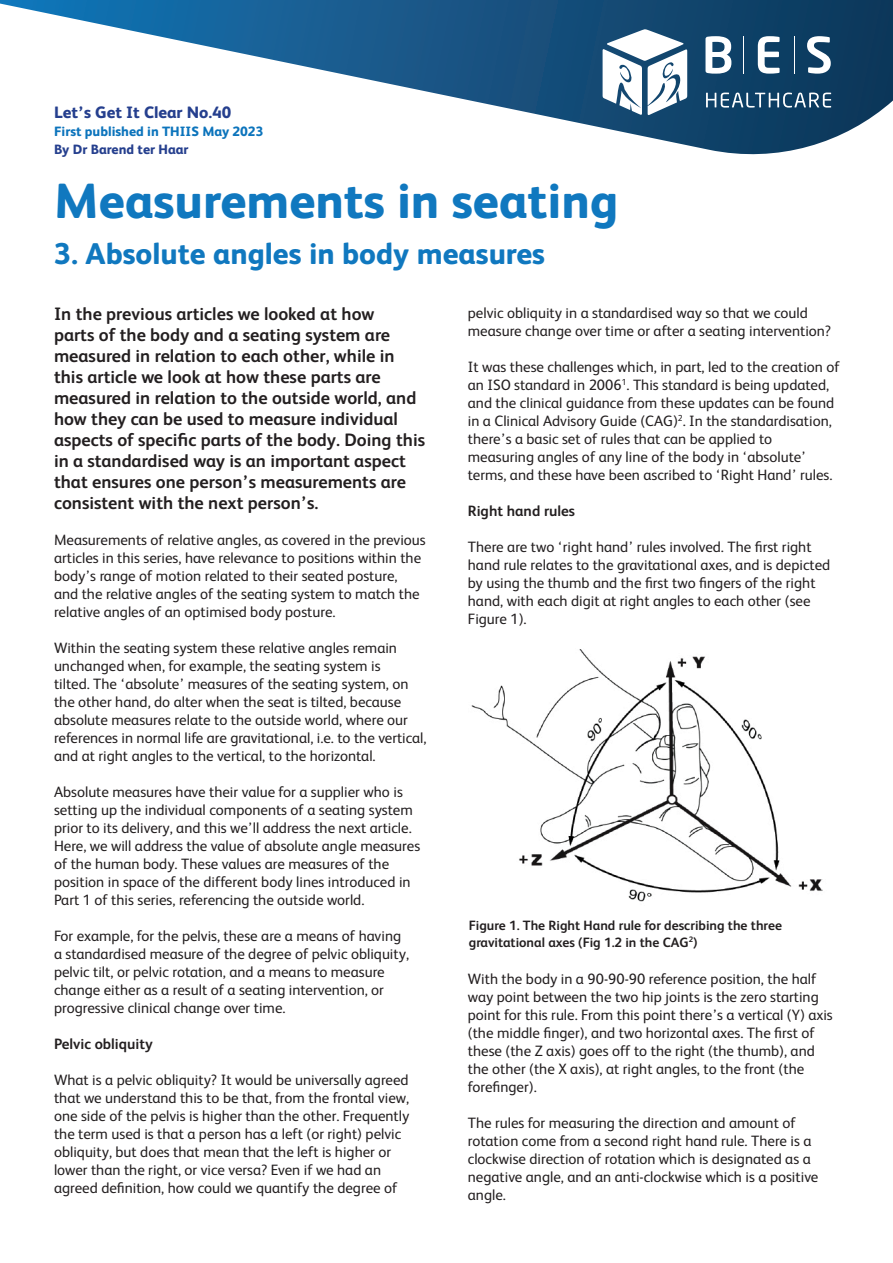
<style>
.page{position:relative;width:893px;height:1263px;background:#fff}
.page>*{position:absolute;margin:0;border:0;box-sizing:border-box;transform-origin:0 0}
.t1{font:800 49.5px "FS Albert";color:#1078bf}
.t2{font:800 30px "FS Albert";color:#1078bf}
.t3{font:700 18px/21px "FS Albert";color:#231f20}
.t4{font:800 16.5px "FS Albert";color:#253f8e}
.t5{font:15px/18px "FS Albert";color:#231f20}
.t6{font:700 15px "FS Albert";color:#231f20}
.t7{font:700 13.5px/16.2px "FS Albert";color:#231f20}
.t8{font:800 13.5px "FS Albert";color:#0c74bc}
.t9{font:800 13.5px "FS Albert";color:#253f8e}
</style>
<div class="page">
<svg style="left:0;top:0;width:893px;height:155px"></svg>
<svg style="left:705px;top:36px;width:26px;height:38px"></svg>
<svg style="left:758px;top:36px;width:22px;height:38px"></svg>
<svg style="left:807px;top:36px;width:24px;height:38px"></svg>
<hr style="left:743px;top:36px;width:1px;height:38px;background:#fff">
<hr style="left:795px;top:36px;width:1px;height:38px;background:#fff">
<svg style="left:602px;top:29px;width:85px;height:86px"></svg>
<svg style="left:706px;top:93px;width:125px;height:15px"></svg>
<img style="left:471px;top:649px;width:352px;height:253px">
<p class="t4" style="left:54px;top:100px;width:178px">Let’s Get It Clear No.40</p>
<p class="t8" style="left:54px;top:121px;width:211px">First published in THIIS May 2023</p>
<p class="t9" style="left:54px;top:139px;width:136px">By Dr Barend ter Haar</p>
<p class="t1" style="left:54px;top:165px;width:566px">Measurements in seating</p>
<p class="t2" style="left:54px;top:232px;width:492px">3. Absolute angles in body measures</p>
<p class="t3" style="left:54px;top:303px;width:373px">In the previous articles we looked at how<br>parts of the body and a seating system are measured in relation to each other, while in this article we look at how these parts are measured in relation to the outside world, and how they can be used to measure individual aspects of specific parts of the body. Doing this in a standardised way is an important aspect that ensures one person’s measurements are consistent with the next person’s.</p>
<p class="t5" style="left:54px;top:530px;width:373px">Measurements of relative angles, as covered in the previous articles in this series, have relevance to positions within the body’s range of motion related to their seated posture,<br>and the relative angles of the seating system to match the relative angles of an optimised body posture.</p>
<p class="t5" style="left:54px;top:638px;width:374px">Within the seating system these relative angles remain unchanged when, for example, the seating system is<br>tilted. The ‘absolute’ measures of the seating system, on the other hand, do alter when the seat is tilted, because absolute measures relate to the outside world, where our references in normal life are gravitational, i.e. to the vertical, and at right angles to the vertical, to the horizontal.</p>
<p class="t5" style="left:54px;top:782px;width:368px">Absolute measures have their value for a supplier who is setting up the individual components of a seating system prior to its delivery, and this we’ll address the next article.<br>Here, we will address the value of absolute angle measures of the human body. These values are measures of the position in space of the different body lines introduced in Part 1 of this series, referencing the outside world.</p>
<p class="t5" style="left:54px;top:926px;width:357px">For example, for the pelvis, these are a means of having a standardised measure of the degree of pelvic obliquity, pelvic tilt, or pelvic rotation, and a means to measure change either as a result of a seating intervention, or progressive clinical change over time.</p>
<p class="t6" style="left:54px;top:1034px;width:100px">Pelvic obliquity</p>
<p class="t5" style="left:54px;top:1070px;width:357px">What is a pelvic obliquity? It would be universally agreed that we understand this to be that, from the frontal view, one side of the pelvis is higher than the other. Frequently the term used is that a person has a left (or right) pelvic obliquity, but does that mean that the left is higher or lower than the right, or vice versa? Even if we had an agreed definition, how could we quantify the degree of</p>
<p class="t5" style="left:468px;top:303px;width:365px">pelvic obliquity in a standardised way so that we could measure change over time or after a seating intervention?</p>
<p class="t5" style="left:468px;top:357px;width:373px">It was these challenges which, in part, led to the creation of an ISO standard in 2006<sup>1</sup>. This standard is being updated, and the clinical guidance from these updates can be found in a Clinical Advisory Guide (CAG)<sup>2</sup>. In the standardisation, there’s a basic set of rules that can be applied to measuring angles of any line of the body in ‘absolute’ terms, and these have been ascribed to ‘Right Hand’ rules.</p>
<p class="t6" style="left:468px;top:500px;width:109px">Right hand rules</p>
<p class="t5" style="left:468px;top:537px;width:364px">There are two ‘right hand’ rules involved. The first right hand rule relates to the gravitational axes, and is depicted by using the thumb and the first two fingers of the right hand, with each digit at right angles to each other (see Figure 1).</p>
<p class="t7" style="left:469px;top:917px;width:315px">Figure 1. The Right Hand rule for describing the three gravitational axes (Fig 1.2 in the CAG<sup>2</sup>)</p>
<p class="t5" style="left:468px;top:969px;width:366px">With the body in a 90-90-90 reference position, the half way point between the two hip joints is the zero starting point for this rule. From this point there’s a vertical (Y) axis (the middle finger), and two horizontal axes. The first of these (the Z axis) goes off to the right (the thumb), and the other (the X axis), at right angles, to the front (the forefinger).</p>
<p class="t5" style="left:468px;top:1113px;width:352px">The rules for measuring the direction and amount of rotation come from a second right hand rule. There is a clockwise direction of rotation which is designated as a negative angle, and an anti-clockwise which is a positive angle.</p>
</div>
